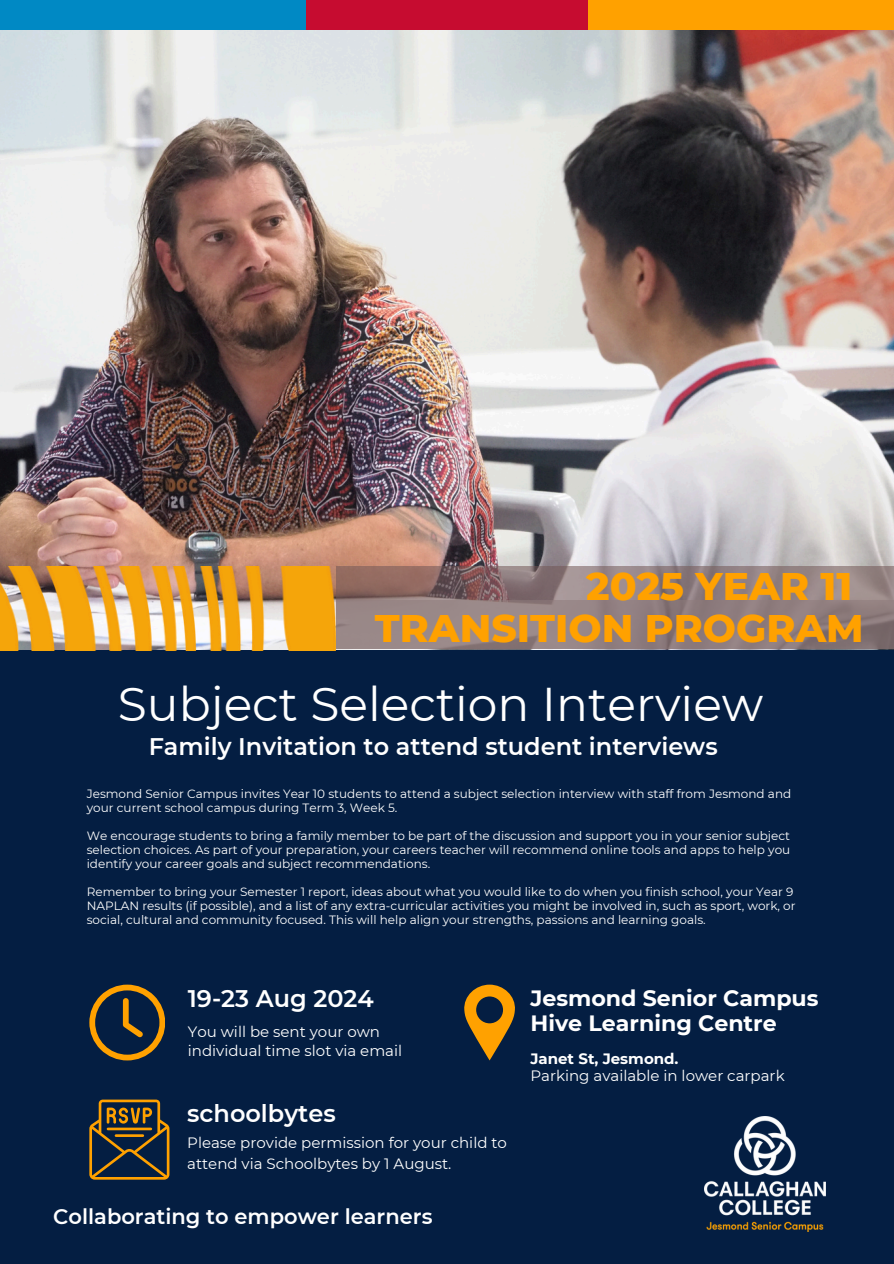
<style>
.page{position:relative;width:894px;height:1264px;background:#fff}
.page>*{position:absolute;margin:0;border:0;box-sizing:border-box;transform-origin:0 0}
.t1{font:47.25px "Montserrat";color:#fff}
.t2{font:800 39.3px/41.7px "Montserrat";color:#ffa100;text-align:right}
.t3{font:600 24px "Montserrat";color:#fff}
.t4{font:700 22.2px/24.9px "Montserrat";color:#fff}
.t5{font:600 21px "Montserrat";color:#fff}
.t6{font:15px/19.2px "Montserrat";color:#fff}
.t7{font:12px/14px "Montserrat";color:#fff}
.s1{font-weight:700}
</style>
<div class="page">
<div style="left:0;top:0;width:893px;height:1263px;background:#041e42"></div>
<div style="left:0;top:0;width:362px;height:34px;background:#0089c4"></div>
<div style="left:306px;top:0;width:460px;height:34px;background:#c60c30"></div>
<div style="left:588px;top:0;width:305px;height:34px;background:#ffa100"></div>
<img style="left:704px;top:1116px;width:121px;height:115px">
<img style="left:0;top:30px;width:893px;height:619px">
<svg style="left:89px;top:984px;width:76px;height:76px"></svg>
<svg style="left:464px;top:984px;width:51px;height:76px"></svg>
<svg style="left:336px;top:566px;width:557px;height:82px;background:#907d7d"></svg>
<img style="left:0;top:566px;width:335px;height:85px">
<svg style="left:89px;top:1099px;width:80px;height:80px"></svg>
<hr style="left:107px;top:1127px;width:45px;height:3px;background:#ffa100">
<hr style="left:115px;top:1134px;width:29px;height:2px;background:#ffa100">
<h1 class="t2" style="left:375px;top:565px;width:490px">2025 YEAR 11<br>TRANSITION PROGRAM</h1>
<h3 class="t1" style="left:118px;top:675px;width:647px">Subject Selection Interview</h3>
<h3 class="t3" style="left:149px;top:732px;width:570px">Family Invitation to attend student interviews</h3>
<p class="t7" style="left:87px;top:786px;width:705px">Jesmond Senior Campus invites Year 10 students to attend a subject selection interview with staff from Jesmond and your current school campus during Term 3, Week 5.</p>
<h3 class="t7" style="left:87px;top:828px;width:704px;text-align:justify">We encourage students to bring a family member to be part of the discussion and support you in your senior subject selection choices. As part of your preparation, your careers teacher will recommend online tools and apps to help you identify your career goals and subject recommendations.</h3>
<h5 class="t7" style="left:87px;top:884px;width:710px">Remember to bring your Semester 1 report, ideas about what you would like to do when you finish school, your Year 9<br>NAPLAN results (if possible), and a list of any extra-curricular activities you might be involved in, such as sport, work, or social, cultural and community focused. This will help align your strengths, passions and learning goals.</h5>
<p class="t3" style="left:188px;top:983px;width:187px">19-23 Aug 2024</p>
<p class="t4" style="left:530px;top:985px;width:289px">Jesmond Senior Campus<br>Hive Learning Centre</p>
<p class="t6" style="left:530px;top:1049px;width:256px;line-height:17.7px"><span class="s1">Janet St, Jesmond.<br></span>Parking available in lower carpark</p>
<p class="t6" style="left:188px;top:1022px;width:216px">You will be sent your own individual time slot via email</p>
<p class="t3" style="left:187px;top:1098px;width:150px">schoolbytes</p>
<h5 class="t6" style="left:187px;top:1131px;width:321px;line-height:21.3px">Please provide permission for your child to attend via Schoolbytes by 1 August.</h5>
<p class="t5" style="left:53px;top:1204px;width:380px">Collaborating to empower learners</p>
</div>
